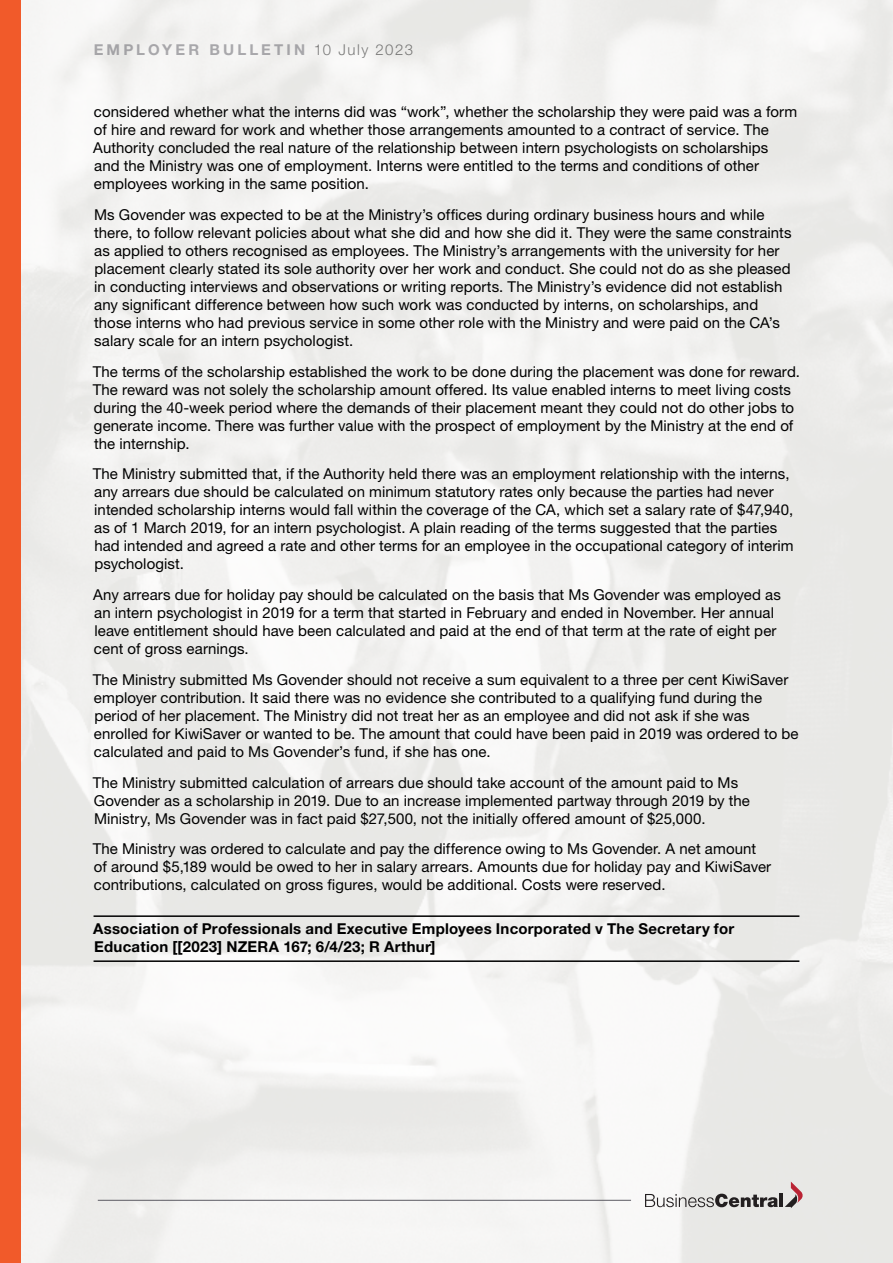
<style>
.page{position:relative;width:893px;height:1263px;background:#fff}
.page>*{position:absolute;margin:0;border:0;box-sizing:border-box;transform-origin:0 0}
.t1{font:15px/18px "Helvetica Neue LT Pro";letter-spacing:.005em;color:#000}
.t2{font:700 15px/18px "Helvetica Neue LT Pro";letter-spacing:.015em;color:#000}
.t3{font:700 15px "Helvetica Neue LT Pro";letter-spacing:.21em;color:#5c5b63}
.s1{font-weight:300;color:#000}
</style>
<div class="page">
<img style="left:21px;top:0;width:872px;height:1263px">
<hr style="left:98px;top:1200px;width:533px;height:1px;background:#5c5b63">
<svg style="left:645px;top:1194px;width:133px;height:13px"></svg>
<hr style="left:779px;top:1194px;width:4px;height:13px;background:#231f20">
<svg style="left:785px;top:1181px;width:18px;height:27px"></svg>
<div style="left:0;top:0;width:21px;height:1263px;background:#f15a2a"></div>
<hr style="left:94px;top:915px;width:705px;height:2px;background:#000">
<hr style="left:94px;top:960px;width:705px;height:2px;background:#000">
<p class="t3" style="left:94px;top:41px;width:321px">EMPLOYER BULLETIN <span class="s1">10 July 2023</span></p>
<p class="t1" style="left:93px;top:102px;width:705px">considered whether what the interns did was “work”, whether the scholarship they were paid was a form of hire and reward for work and whether those arrangements amounted to a contract of service. The Authority concluded the real nature of the relationship between intern psychologists on scholarships and the Ministry was one of employment. Interns were entitled to the terms and conditions of other employees working in the same position.</p>
<p class="t1" style="left:94px;top:205px;width:699px">Ms Govender was expected to be at the Ministry’s offices during ordinary business hours and while there, to follow relevant policies about what she did and how she did it. They were the same constraints as applied to others recognised as employees. The Ministry’s arrangements with the university for her placement clearly stated its sole authority over her work and conduct. She could not do as she pleased in conducting interviews and observations or writing reports. The Ministry’s evidence did not establish any significant difference between how such work was conducted by interns, on scholarships, and those interns who had previous service in some other role with the Ministry and were paid on the CA’s salary scale for an intern psychologist.</p>
<p class="t1" style="left:93px;top:362px;width:709px">The terms of the scholarship established the work to be done during the placement was done for reward.<br>The reward was not solely the scholarship amount offered. Its value enabled interns to meet living costs during the 40-week period where the demands of their placement meant they could not do other jobs to generate income. There was further value with the prospect of employment by the Ministry at the end of the internship.</p>
<p class="t1" style="left:93px;top:465px;width:702px">The Ministry submitted that, if the Authority held there was an employment relationship with the interns, any arrears due should be calculated on minimum statutory rates only because the parties had never intended scholarship interns would fall within the coverage of the CA, which set a salary rate of $47,940, as of 1 March 2019, for an intern psychologist. A plain reading of the terms suggested that the parties had intended and agreed a rate and other terms for an employee in the occupational category of interim psychologist.</p>
<p class="t1" style="left:93px;top:585px;width:689px">Any arrears due for holiday pay should be calculated on the basis that Ms Govender was employed as an intern psychologist in 2019 for a term that started in February and ended in November. Her annual leave entitlement should have been calculated and paid at the end of that term at the rate of eight per cent of gross earnings.</p>
<p class="t1" style="left:93px;top:670px;width:707px">The Ministry submitted Ms Govender should not receive a sum equivalent to a three per cent KiwiSaver employer contribution. It said there was no evidence she contributed to a qualifying fund during the period of her placement. The Ministry did not treat her as an employee and did not ask if she was enrolled for KiwiSaver or wanted to be. The amount that could have been paid in 2019 was ordered to be calculated and paid to Ms Govender’s fund, if she has one.</p>
<p class="t1" style="left:93px;top:773px;width:659px">The Ministry submitted calculation of arrears due should take account of the amount paid to Ms<br>Govender as a scholarship in 2019. Due to an increase implemented partway through 2019 by the<br>Ministry, Ms Govender was in fact paid $27,500, not the initially offered amount of $25,000.</p>
<p class="t1" style="left:93px;top:840px;width:680px">The Ministry was ordered to calculate and pay the difference owing to Ms Govender. A net amount of around $5,189 would be owed to her in salary arrears. Amounts due for holiday pay and KiwiSaver contributions, calculated on gross figures, would be additional. Costs were reserved.</p>
<p class="t2" style="left:93px;top:919px;width:642px">Association of Professionals and Executive Employees Incorporated v The Secretary for<br>Education [[2023] NZERA 167; 6/4/23; R Arthur]</p>
</div>
